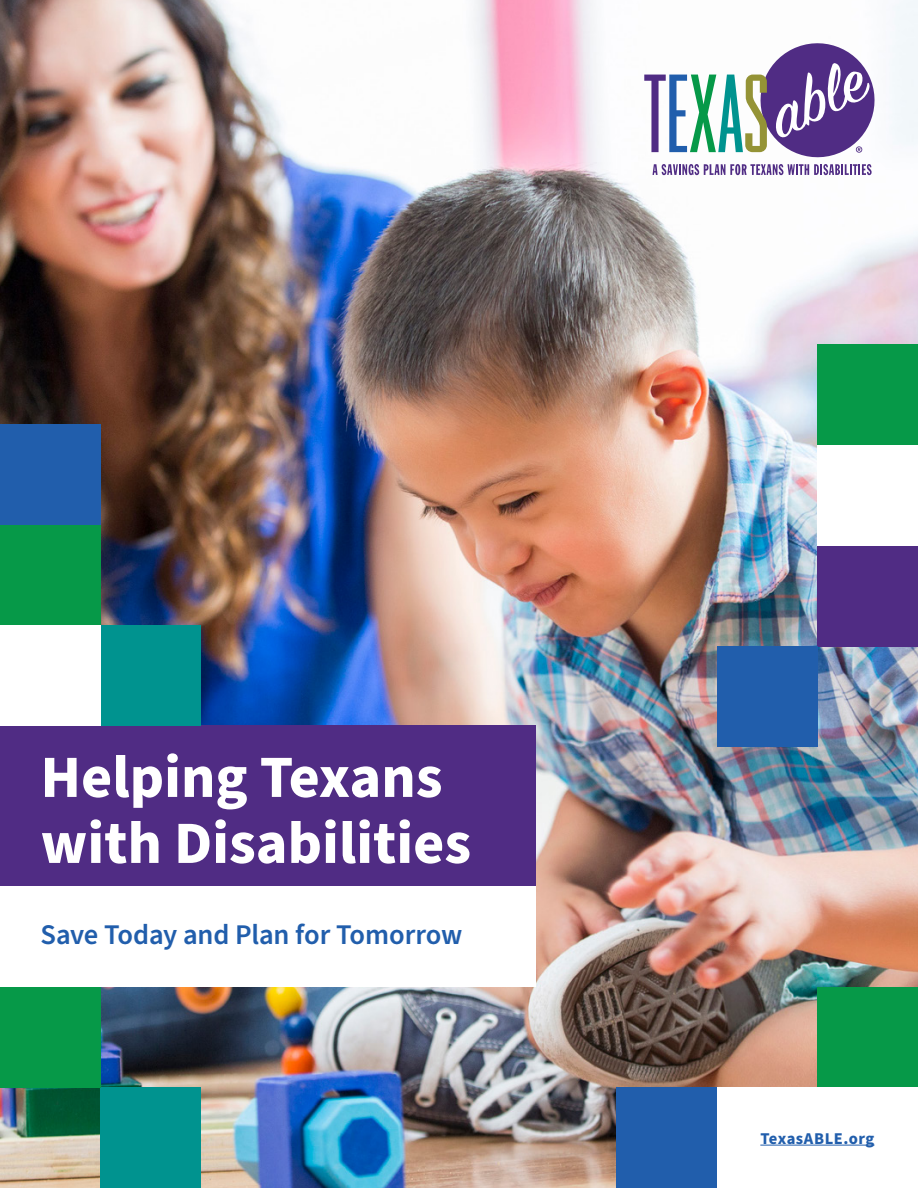
<style>
.page{position:relative;width:918px;height:1188px;background:#fff}
.page>*{position:absolute;margin:0;border:0;box-sizing:border-box;transform-origin:0 0}
.t1{font:700 60px/66px "Source Sans Pro";color:#fff}
.t2{font:600 28.5px "Source Sans Pro";letter-spacing:-.005em;color:#215eac}
.t3{font:700 16.5px "Source Sans Pro";letter-spacing:.025em;color:#215eac}
</style>
<div class="page">
<img style="left:0;top:0;width:918px;height:1188px">
<div style="left:717px;top:1087px;width:201px;height:101px;background:#fff"></div>
<div style="left:0;top:726px;width:535px;height:160px;background:#502c84"></div>
<svg style="left:644px;top:41px;width:233px;height:134px"></svg>
<div style="left:101px;top:625px;width:100px;height:101px;background:#00938f"></div>
<div style="left:101px;top:1087px;width:100px;height:101px;background:#00938f"></div>
<div style="left:616px;top:1087px;width:101px;height:101px;background:#215eac"></div>
<div style="left:0;top:625px;width:101px;height:101px;background:#fff"></div>
<div style="left:0;top:886px;width:535px;height:101px;background:#fff"></div>
<div style="left:817px;top:445px;width:101px;height:101px;background:#fff"></div>
<div style="left:0;top:525px;width:101px;height:100px;background:#069948"></div>
<div style="left:0;top:987px;width:101px;height:100px;background:#069948"></div>
<div style="left:817px;top:345px;width:101px;height:100px;background:#069948"></div>
<div style="left:0;top:424px;width:101px;height:101px;background:#215eac"></div>
<div style="left:817px;top:546px;width:101px;height:100px;background:#502c84"></div>
<div style="left:717px;top:646px;width:100px;height:101px;background:#215eac"></div>
<div style="left:817px;top:987px;width:101px;height:100px;background:#069948"></div>
<hr style="left:760px;top:1145px;width:114px;height:1px;background:#215eac">
<p class="t1" style="left:40px;top:746px;width:432px">Helping Texans with Disabilities</p>
<p class="t2" style="left:40px;top:916px;width:423px">Save Today and Plan for Tomorrow</p>
<p class="t3" style="left:760px;top:1127px;width:116px">TexasABLE.org</p>
</div>
